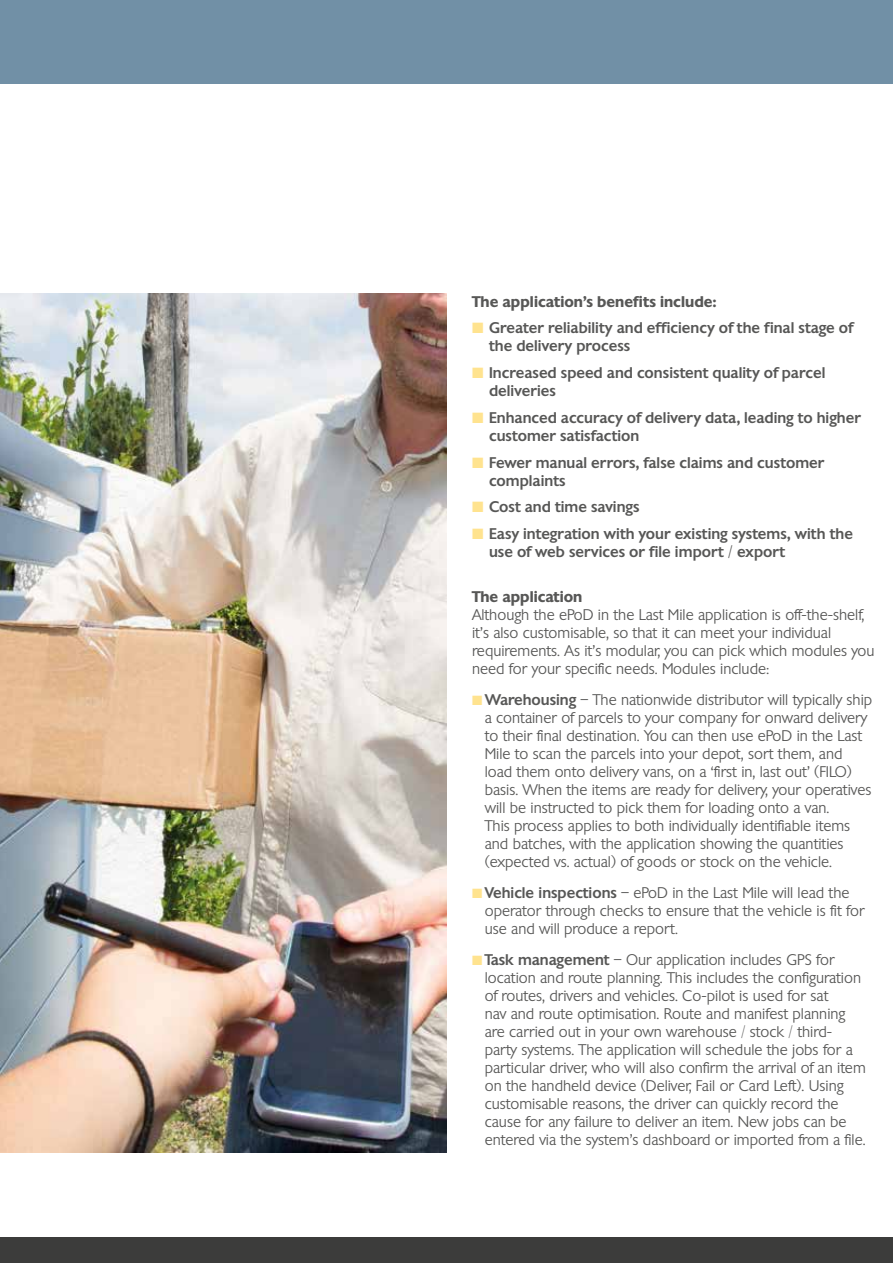
<style>
.page{position:relative;width:893px;height:1263px;background:#fff}
.page>*{position:absolute;margin:0;border:0;box-sizing:border-box;transform-origin:0 0}
.t1{font:300 15px/18px "Chantilly";color:#575756}
.t2{font:500 15px/18px "Chantilly";color:#575756}
.t3{font:600 15px "Chantilly";color:#575756}
.s1{color:#ffe38f}
.s2{font-weight:500}
</style>
<div class="page">
<div style="left:0;top:0;width:893px;height:84px;background:#7190a6"></div>
<div style="left:0;top:1237px;width:893px;height:26px;background:#3c3c3b"></div>
<img style="left:0;top:293px;width:446px;height:860px">
<p class="t3" style="left:472px;top:291px;width:246px">The application’s benefits include:</p>
<p class="t2" style="left:489px;top:319px;width:365px;text-indent:-17px"><span class="s1">■</span> Greater reliability and efficiency of the final stage of the delivery process</p>
<p class="t2" style="left:489px;top:363px;width:338px;text-indent:-17px"><span class="s1">■</span> Increased speed and consistent quality of parcel deliveries</p>
<p class="t2" style="left:489px;top:408px;width:373px;text-indent:-17px"><span class="s1">■</span> Enhanced accuracy of delivery data, leading to higher customer satisfaction</p>
<p class="t2" style="left:489px;top:453px;width:337px;text-indent:-17px"><span class="s1">■</span> Fewer manual errors, false claims and customer complaints</p>
<p class="t2" style="left:472px;top:498px;width:169px"><span class="s1">■</span> Cost and time savings</p>
<p class="t2" style="left:489px;top:525px;width:365px;text-indent:-17px"><span class="s1">■</span> Easy integration with your existing systems, with the use of web services or file import / export</p>
<p class="t3" style="left:472px;top:586px;width:112px">The application</p>
<p class="t1" style="left:472px;top:605px;width:404px">Although the ePoD in the Last Mile application is off-the-shelf, it’s also customisable, so that it can meet your individual requirements. As it’s modular, you can pick which modules you need for your specific needs. Modules include:</p>
<p class="t1" style="left:485px;top:690px;width:389px;text-indent:-13px"><span class="s1">■</span> <span class="s2">Warehousing</span> – The nationwide distributor will typically ship a container of parcels to your company for onward delivery to their final destination. You can then use ePoD in the Last Mile to scan the parcels into your depot, sort them, and load them onto delivery vans, on a ‘first in, last out’ (FILO) basis. When the items are ready for delivery, your operatives will be instructed to pick them for loading onto a van.<br>This process applies to both individually identifiable items and batches, with the application showing the quantities (expected vs. actual) of goods or stock on the vehicle.</p>
<p class="t1" style="left:485px;top:883px;width:381px;text-indent:-13px"><span class="s1">■</span> <span class="s2">Vehicle inspections</span> – ePoD in the Last Mile will lead the operator through checks to ensure that the vehicle is fit for use and will produce a report.</p>
<p class="t1" style="left:485px;top:950px;width:383px;text-indent:-13px"><span class="s1">■</span> <span class="s2">Task management</span> – Our application includes GPS for location and route planning. This includes the configuration of routes, drivers and vehicles. Co-pilot is used for sat<br>nav and route optimisation. Route and manifest planning are carried out in your own warehouse / stock / third&shy;party systems. The application will schedule the jobs for a particular driver, who will also confirm the arrival of an item on the handheld device (Deliver, Fail or Card Left). Using customisable reasons, the driver can quickly record the cause for any failure to deliver an item. New jobs can be entered via the system’s dashboard or imported from a file.</p>
</div>
